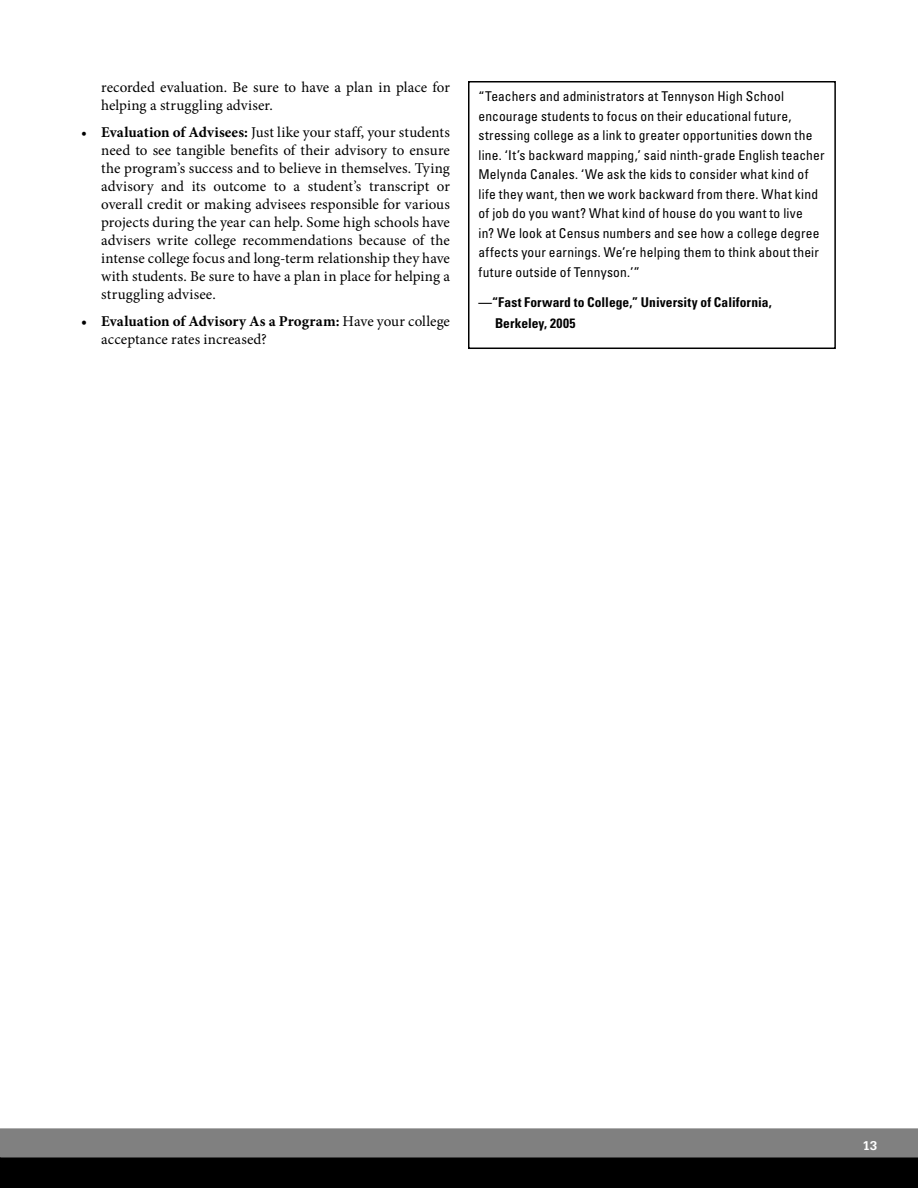
<style>
.page{position:relative;width:918px;height:1188px;background:#fff}
.page>*{position:absolute;margin:0;border:0;box-sizing:border-box;transform-origin:0 0}
.t1{font:15px/18px "Minion Pro";letter-spacing:.005em;color:#000}
.t2{font:condensed 13.5px/19.5px "Univers LT Std";letter-spacing:.015em;color:#000}
.t3{font:700 condensed 13.5px/21px "Univers LT Std";letter-spacing:.005em;color:#000}
.t4{font:700 13.5px "Serifa Std";color:#fff}
.s1{font-weight:700}
</style>
<div class="page">
<svg style="left:0;top:1128px;width:918px;height:60px;background:#3f3f3f"></svg>
<div style="left:468px;top:81px;width:368px;height:268px;border:2px solid #000"></div>
<p class="t1" style="left:101px;top:78px;width:350px">recorded evaluation. Be sure to have a plan in place for helping a struggling adviser.</p>
<p class="t1" style="left:101px;top:123px;width:350px;text-align:justify;text-indent:-20px">• <span class="s1">Evaluation of Advisees:</span> Just like your staff, your students need to see tangible benefits of their advisory to ensure the program’s success and to believe in themselves. Tying advisory and its outcome to a student’s transcript or overall credit or making advisees responsible for various projects during the year can help. Some high schools have advisers write college recommendations because of the intense college focus and long-term relationship they have with students. Be sure to have a plan in place for helping a struggling advisee.</p>
<p class="t1" style="left:101px;top:312px;width:350px;text-indent:-20px"><span class="s1">• Evaluation of Advisory As a Program:</span> Have your college acceptance rates increased?</p>
<p class="t2" style="left:478px;top:87px;width:348px">“Teachers and administrators at Tennyson High School encourage students to focus on their educational future, stressing college as a link to greater opportunities down the line. ‘It’s backward mapping,’ said ninth-grade English teacher Melynda Canales. ‘We ask the kids to consider what kind of life they want, then we work backward from there. What kind of job do you want? What kind of house do you want to live<br>in? We look at Census numbers and see how a college degree affects your earnings. We’re helping them to think about their future outside of Tennyson.’”</p>
<p class="t3" style="left:495px;top:291px;width:278px;text-indent:-16px">—“Fast Forward to College,” University of California,<br>Berkeley, 2005</p>
<p class="t4" style="left:863px;top:1138px;width:8px">13</p>
</div>
